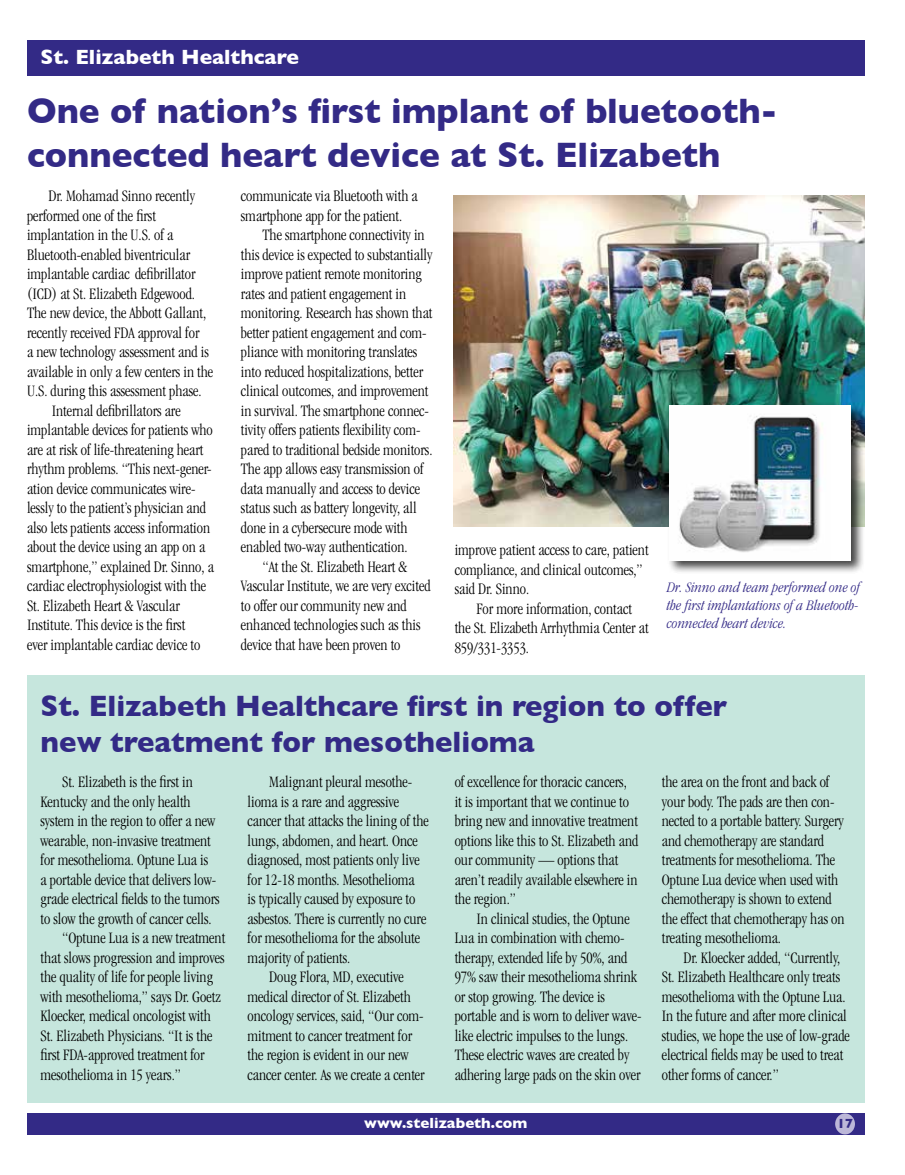
<style>
.page{position:relative;width:905px;height:1175px;background:#fff}
.page>*{position:absolute;margin:0;border:0;box-sizing:border-box;transform-origin:0 0}
.t1{font:700 36px/43.2px "Gill Sans";color:#332a86}
.t2{font:700 30px/36px "Gill Sans";color:#332a86}
.t3{font:700 21px "Gill Sans";color:#fff}
.t4{font:300 condensed 16.5px/19.5px "Garamond";color:#000}
.t5{font:italic 300 condensed 15px/18px "Garamond";letter-spacing:.005em;color:#332a86;text-align:justify}
.t6{font:700 15px "Gill Sans";color:#fff}
.t7{font:700 13.5px "Gill Sans";color:#332a86}
</style>
<div class="page">
<div style="left:27px;top:1113px;width:837px;height:21px;background:#332a86"></div>
<div style="left:835px;top:1113px;width:20px;height:21px;background:#bcb7d8;border-radius:50%"></div>
<div style="left:27px;top:40px;width:837px;height:36px;background:#332a86"></div>
<div style="left:27px;top:675px;width:837px;height:427px;background:#c6e6dd"></div>
<img style="left:454px;top:195px;width:410px;height:331px">
<div style="left:667px;top:402px;width:197px;height:172px;background:#000;opacity:.75"></div>
<div style="left:670px;top:405px;width:180px;height:155px;background:#fff"></div>
<img style="left:679px;top:415px;width:143px;height:137px">
<p class="t3" style="left:41px;top:40px;width:260px">St. Elizabeth Healthcare</p>
<h1 class="t1" style="left:27px;top:89px;width:752px">One of nation’s first implant of bluetooth&shy;connected heart device at St. Elizabeth</h1>
<p class="t4" style="left:49px;top:186px;width:148px">Dr. Mohamad Sinno recently</p>
<p class="t4" style="left:27px;top:206px;width:130px">performed one of the first</p>
<p class="t4" style="left:27px;top:225px;width:148px">implantation in the U.S. of a</p>
<p class="t4" style="left:27px;top:245px;width:165px">Bluetooth-enabled biventricular</p>
<p class="t4" style="left:27px;top:264px;width:170px">implantable cardiac defibrillator</p>
<p class="t4" style="left:27px;top:284px;width:169px">(ICD) at St. Elizabeth Edgewood.</p>
<p class="t4" style="left:27px;top:303px;width:181px">The new device, the Abbott Gallant,</p>
<p class="t4" style="left:27px;top:323px;width:174px">recently received FDA approval for</p>
<p class="t4" style="left:27px;top:342px;width:183px">a new technology assessment and is</p>
<p class="t4" style="left:27px;top:362px;width:188px">available in only a few centers in the</p>
<p class="t4" style="left:27px;top:381px;width:176px">U.S. during this assessment phase.</p>
<p class="t4" style="left:52px;top:401px;width:130px">Internal defibrillators are</p>
<p class="t4" style="left:27px;top:420px;width:187px">implantable devices for patients who</p>
<p class="t4" style="left:27px;top:440px;width:178px">are at risk of life-threatening heart</p>
<p class="t4" style="left:27px;top:459px;width:186px">rhythm problems. “This next-gener-</p>
<p class="t4" style="left:27px;top:479px;width:170px">ation device communicates wire-</p>
<p class="t4" style="left:27px;top:498px;width:181px">lessly to the patient’s physician and</p>
<p class="t4" style="left:27px;top:518px;width:185px">also lets patients access information</p>
<p class="t4" style="left:27px;top:537px;width:180px">about the device using an app on a</p>
<p class="t4" style="left:27px;top:557px;width:188px">smartphone,” explained Dr. Sinno, a</p>
<p class="t4" style="left:27px;top:576px;width:181px">cardiac electrophysiologist with the</p>
<p class="t4" style="left:27px;top:596px;width:154px">St. Elizabeth Heart &amp; Vascular</p>
<p class="t4" style="left:27px;top:615px;width:160px">Institute. This device is the first</p>
<p class="t4" style="left:27px;top:635px;width:175px">ever implantable cardiac device to</p>
<p class="t4" style="left:241px;top:186px;width:178px">communicate via Bluetooth with a</p>
<p class="t4" style="left:241px;top:206px;width:163px">smartphone app for the patient.</p>
<p class="t4" style="left:262px;top:225px;width:164px">The smartphone connectivity in</p>
<p class="t4" style="left:241px;top:245px;width:193px">this device is expected to substantially</p>
<p class="t4" style="left:241px;top:264px;width:182px">improve patient remote monitoring</p>
<p class="t4" style="left:241px;top:284px;width:167px">rates and patient engagement in</p>
<p class="t4" style="left:241px;top:303px;width:193px">monitoring. Research has shown that</p>
<p class="t4" style="left:241px;top:323px;width:187px">better patient engagement and com-</p>
<p class="t4" style="left:241px;top:342px;width:178px">pliance with monitoring translates</p>
<p class="t4" style="left:241px;top:362px;width:184px">into reduced hospitalizations, better</p>
<p class="t4" style="left:241px;top:381px;width:189px">clinical outcomes, and improvement</p>
<p class="t4" style="left:241px;top:401px;width:189px">in survival. The smartphone connec-</p>
<p class="t4" style="left:241px;top:420px;width:181px">tivity offers patients flexibility com-</p>
<p class="t4" style="left:241px;top:440px;width:193px">pared to traditional bedside monitors.</p>
<p class="t4" style="left:241px;top:459px;width:184px">The app allows easy transmission of</p>
<p class="t4" style="left:241px;top:479px;width:181px">data manually and access to device</p>
<p class="t4" style="left:241px;top:498px;width:177px">status such as battery longevity, all</p>
<p class="t4" style="left:241px;top:518px;width:168px">done in a cybersecure mode with</p>
<p class="t4" style="left:241px;top:537px;width:168px">enabled two-way authentication.</p>
<p class="t4" style="left:262px;top:557px;width:146px">“At the St. Elizabeth Heart &amp;</p>
<p class="t4" style="left:241px;top:576px;width:191px">Vascular Institute, we are very excited</p>
<p class="t4" style="left:241px;top:596px;width:167px">to offer our community new and</p>
<p class="t4" style="left:241px;top:615px;width:181px">enhanced technologies such as this</p>
<p class="t4" style="left:241px;top:635px;width:161px">device that have been proven to</p>
<p class="t4" style="left:454px;top:540px;width:195px">improve patient access to care, patient compliance, and clinical outcomes,” said Dr. Sinno.</p>
<p class="t4" style="left:454px;top:599px;width:195px;text-indent:22px">For more information, contact the St. Elizabeth Arrhythmia Center at<br>859/331-3353.</p>
<p class="t5" style="left:666px;top:578px;width:195px">Dr. Sinno and team performed one of the first implantations of a Bluetooth&shy;connected heart device.</p>
<h2 class="t2" style="left:40px;top:687px;width:688px">St. Elizabeth Healthcare first in region to offer new treatment for mesothelioma</h2>
<p class="t4" style="left:62px;top:772px;width:132px">St. Elizabeth is the first in</p>
<p class="t4" style="left:40px;top:791px;width:152px">Kentucky and the only health</p>
<p class="t4" style="left:40px;top:811px;width:176px">system in the region to offer a new</p>
<p class="t4" style="left:40px;top:830px;width:172px">wearable, non-invasive treatment</p>
<p class="t4" style="left:40px;top:850px;width:169px">for mesothelioma. Optune Lua is</p>
<p class="t4" style="left:40px;top:869px;width:177px">a portable device that delivers low-</p>
<p class="t4" style="left:40px;top:889px;width:181px">grade electrical fields to the tumors</p>
<p class="t4" style="left:40px;top:908px;width:173px">to slow the growth of cancer cells.</p>
<p class="t4" style="left:62px;top:928px;width:165px">“Optune Lua is a new treatment</p>
<p class="t4" style="left:40px;top:947px;width:186px">that slows progression and improves</p>
<p class="t4" style="left:40px;top:967px;width:174px">the quality of life for people living</p>
<p class="t4" style="left:40px;top:986px;width:182px">with mesothelioma,” says Dr. Goetz</p>
<p class="t4" style="left:40px;top:1006px;width:172px">Kloecker, medical oncologist with</p>
<p class="t4" style="left:40px;top:1025px;width:173px">St. Elizabeth Physicians. “It is the</p>
<p class="t4" style="left:40px;top:1045px;width:166px">first FDA-approved treatment for</p>
<p class="t4" style="left:40px;top:1064px;width:142px">mesothelioma in 15 years.”</p>
<p class="t4" style="left:454px;top:772px;width:185px">of excellence for thoracic cancers,<br>it is important that we continue to bring new and innovative treatment options like this to St. Elizabeth and our community — options that aren’t readily available elsewhere in the region.”</p>
<p class="t4" style="left:454px;top:908px;width:188px;text-indent:22px">In clinical studies, the Optune Lua in combination with chemo&shy;therapy, extended life by 50%, and 97% saw their mesothelioma shrink or stop growing. The device is portable and is worn to deliver wave&shy;like electric impulses to the lungs.<br>These electric waves are created by adhering large pads on the skin over</p>
<p class="t4" style="left:661px;top:772px;width:184px">the area on the front and back of your body. The pads are then con&shy;nected to a portable battery. Surgery and chemotherapy are standard treatments for mesothelioma. The<br>Optune Lua device when used with chemotherapy is shown to extend the effect that chemotherapy has on treating mesothelioma.</p>
<p class="t4" style="left:662px;top:947px;width:189px;text-indent:22px">Dr. Kloecker added, “Currently, St. Elizabeth Healthcare only treats mesothelioma with the Optune Lua.<br>In the future and after more clinical studies, we hope the use of low-grade electrical fields may be used to treat other forms of cancer.”</p>
<p class="t4" style="left:269px;top:772px;width:145px">Malignant pleural mesothe-</p>
<p class="t4" style="left:248px;top:791px;width:153px">lioma is a rare and aggressive</p>
<p class="t4" style="left:248px;top:811px;width:183px">cancer that attacks the lining of the</p>
<p class="t4" style="left:248px;top:830px;width:172px">lungs, abdomen, and heart. Once</p>
<p class="t4" style="left:248px;top:850px;width:173px">diagnosed, most patients only live</p>
<p class="t4" style="left:248px;top:869px;width:169px">for 12-18 months. Mesothelioma</p>
<p class="t4" style="left:248px;top:889px;width:169px">is typically caused by exposure to</p>
<p class="t4" style="left:248px;top:908px;width:180px">asbestos. There is currently no cure</p>
<p class="t4" style="left:248px;top:928px;width:174px">for mesothelioma for the absolute</p>
<p class="t4" style="left:248px;top:947px;width:104px">majority of patients.</p>
<p class="t4" style="left:269px;top:967px;width:136px">Doug Flora, MD, executive</p>
<p class="t4" style="left:248px;top:986px;width:165px">medical director of St. Elizabeth</p>
<p class="t4" style="left:248px;top:1006px;width:177px">oncology services, said, “Our com-</p>
<p class="t4" style="left:248px;top:1025px;width:166px">mitment to cancer treatment for</p>
<p class="t4" style="left:248px;top:1045px;width:162px">the region is evident in our new</p>
<p class="t4" style="left:248px;top:1064px;width:178px">cancer center. As we create a center</p>
<p class="t6" style="left:364px;top:1111px;width:164px">www.stelizabeth.com</p>
<p class="t7" style="left:837px;top:1112px;width:18px">17</p>
</div>
